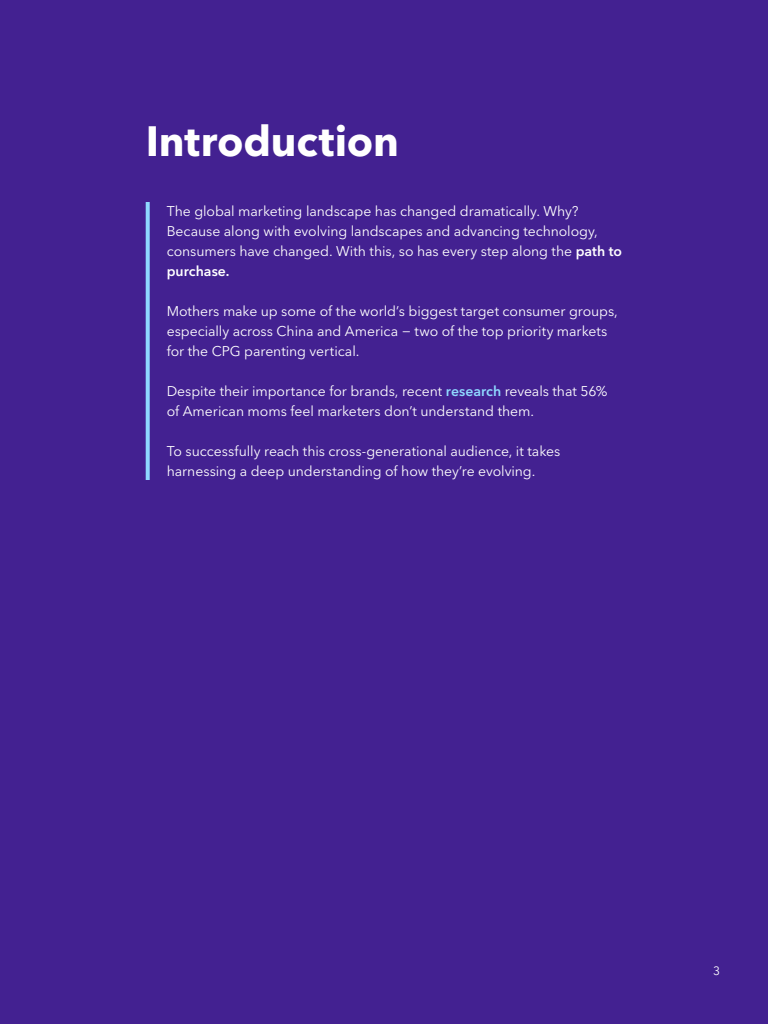
<style>
.page{position:relative;width:768px;height:1024px;background:#432191}
.page>*{position:absolute;margin:0;border:0;box-sizing:border-box;transform-origin:0 0}
.t1{font:700 42px "Avenir Next LT Pro";letter-spacing:-.005em;color:#fff}
.t2{font:14px/20px "Avenir Next LT Pro";letter-spacing:-.005em;color:#fff}
.t3{font:12px "Avenir Next LT Pro";color:#fff}
.s1{font-weight:600}
.s2{font-weight:600;color:#8fd8ff}
</style>
<div class="page">
<svg style="left:146px;top:202px;width:4px;height:278px"></svg>
<h1 class="t1" style="left:146px;top:116px;width:255px">Introduction</h1>
<p class="t2" style="left:167px;top:201px;width:457px">The global marketing landscape has changed dramatically. Why?<br>Because along with evolving landscapes and advancing technology, consumers have changed. With this, so has every step along the <span class="s1">path to purchase.</span></p>
<p class="t2" style="left:167px;top:301px;width:453px">Mothers make up some of the world’s biggest target consumer groups, especially across China and America − two of the top priority markets for the CPG parenting vertical.</p>
<p class="t2" style="left:167px;top:381px;width:442px">Despite their importance for brands, recent <span class="s2">research</span> reveals that 56% of American moms feel marketers don’t understand them.</p>
<p class="t2" style="left:167px;top:441px;width:395px">To successfully reach this cross-generational audience, it takes harnessing a deep understanding of how they’re evolving.</p>
<p class="t3" style="left:713px;top:964px;width:8px">3</p>
</div>
